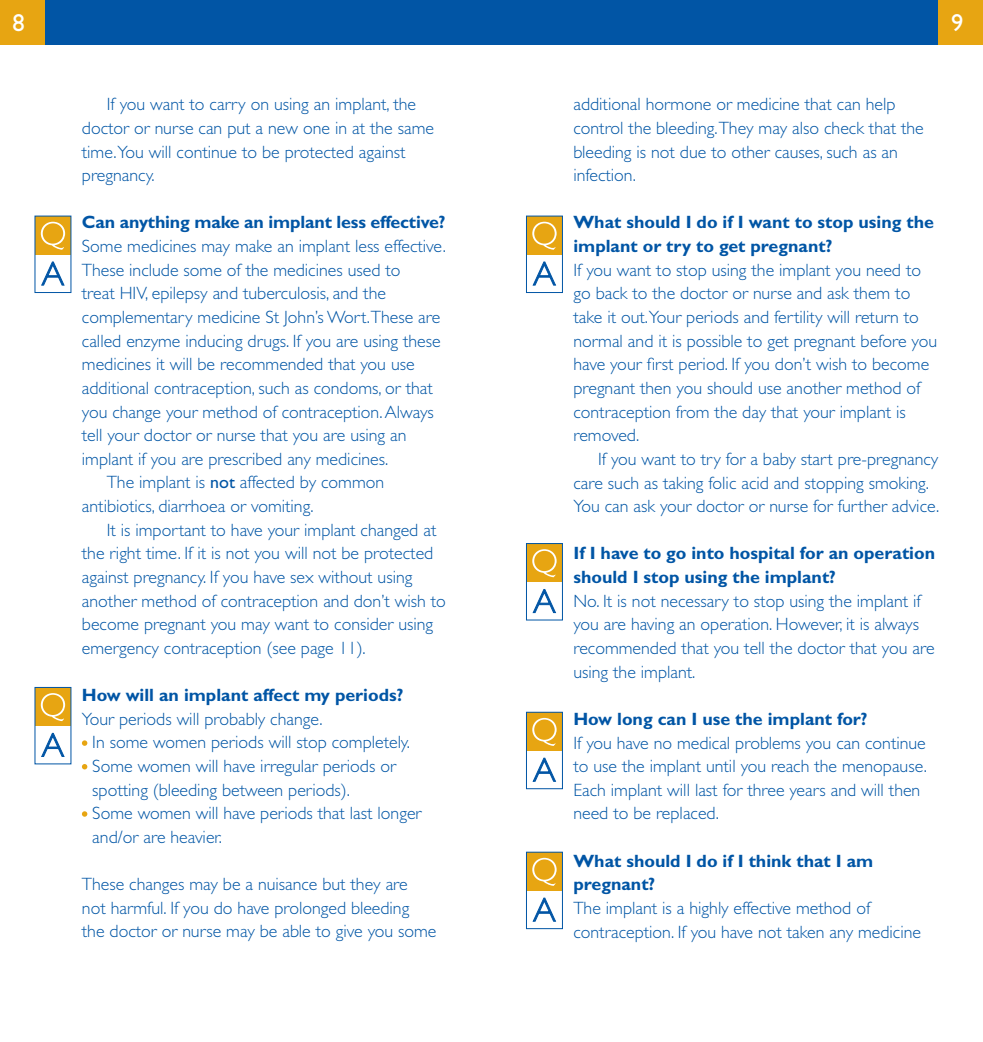
<style>
.page{position:relative;width:983px;height:1042px;background:#fff}
.page>*{position:absolute;margin:0;border:0;box-sizing:border-box;transform-origin:0 0}
.t1{font:24.5px "Gill Sans";color:#fff}
.t2{font:300 17.85px/23.6px "Gill Sans";color:#0155a5}
.t3{font:700 17.85px/23.6px "Gill Sans";color:#0155a5}
.s1{font-weight:400}
</style>
<div class="page">
<div style="left:0;top:0;width:491px;height:45px;background:#0155a5"></div>
<div style="left:0;top:0;width:45px;height:45px;background:#e7a512"></div>
<div style="left:491px;top:0;width:491px;height:45px;background:#0155a5"></div>
<div style="left:938px;top:0;width:44px;height:45px;background:#e7a512"></div>
<svg style="left:82px;top:740px;width:5px;height:6px"></svg>
<svg style="left:82px;top:764px;width:5px;height:5px"></svg>
<svg style="left:82px;top:811px;width:5px;height:6px"></svg>
<div style="left:526px;top:216px;width:36px;height:38px;background:#e7a512"></div>
<svg style="left:532px;top:222px;width:24px;height:28px"></svg>
<svg style="left:532px;top:261px;width:24px;height:25px"></svg>
<div style="left:526px;top:216px;width:36px;height:77px;border:1px solid #0155a5"></div>
<div style="left:526px;top:543px;width:36px;height:39px;background:#e7a512"></div>
<svg style="left:532px;top:549px;width:24px;height:28px"></svg>
<svg style="left:532px;top:589px;width:24px;height:24px"></svg>
<div style="left:526px;top:543px;width:36px;height:77px;border:1px solid #0155a5"></div>
<div style="left:526px;top:712px;width:36px;height:38px;background:#e7a512"></div>
<svg style="left:532px;top:718px;width:24px;height:28px"></svg>
<svg style="left:532px;top:758px;width:24px;height:24px"></svg>
<div style="left:526px;top:712px;width:36px;height:77px;border:1px solid #0155a5"></div>
<div style="left:526px;top:852px;width:36px;height:38px;background:#e7a512"></div>
<svg style="left:532px;top:858px;width:24px;height:28px"></svg>
<svg style="left:532px;top:897px;width:24px;height:25px"></svg>
<div style="left:526px;top:852px;width:36px;height:77px;border:1px solid #0155a5"></div>
<div style="left:35px;top:216px;width:36px;height:38px;background:#e7a512"></div>
<svg style="left:41px;top:222px;width:24px;height:28px"></svg>
<svg style="left:41px;top:261px;width:24px;height:25px"></svg>
<div style="left:35px;top:687px;width:36px;height:38px;background:#e7a512"></div>
<svg style="left:41px;top:693px;width:24px;height:28px"></svg>
<svg style="left:41px;top:733px;width:24px;height:24px"></svg>
<h1 class="t1" style="left:12px;top:8px;width:14px">8</h1>
<h1 class="t1" style="left:950px;top:8px;width:14px">9</h1>
<p class="t2" style="left:82px;top:93px;width:353px;text-indent:25px">If you want to carry on using an implant, the doctor or nurse can put a new one in at the same time.You will continue to be protected against pregnancy.</p>
<p class="t3" style="left:82px;top:211px;width:365px">Can anything make an implant less effective?</p>
<p class="t2" style="left:82px;top:234px;width:365px">Some medicines may make an implant less effective.</p>
<p class="t2" style="left:82px;top:258px;width:320px">These include some of the medicines used to</p>
<p class="t2" style="left:82px;top:282px;width:305px">treat HIV, epilepsy and tuberculosis, and the</p>
<p class="t2" style="left:82px;top:305px;width:360px">complementary medicine St John’s Wort.These are</p>
<p class="t2" style="left:82px;top:329px;width:360px">called enzyme inducing drugs. If you are using these</p>
<p class="t2" style="left:82px;top:353px;width:334px">medicines it will be recommended that you use</p>
<p class="t2" style="left:82px;top:376px;width:352px">additional contraception, such as condoms, or that</p>
<p class="t2" style="left:82px;top:400px;width:353px">you change your method of contraception. Always</p>
<p class="t2" style="left:82px;top:424px;width:326px">tell your doctor or nurse that you are using an</p>
<p class="t2" style="left:82px;top:447px;width:308px">implant if you are prescribed any medicines.</p>
<p class="t2" style="left:107px;top:471px;width:279px">The implant is <span class="s1">not</span> affected by common</p>
<p class="t2" style="left:82px;top:494px;width:233px">antibiotics, diarrhoea or vomiting.</p>
<p class="t2" style="left:107px;top:518px;width:331px">It is important to have your implant changed at</p>
<p class="t2" style="left:82px;top:542px;width:353px">the right time. If it is not you will not be protected</p>
<p class="t2" style="left:82px;top:565px;width:332px">against pregnancy. If you have sex without using</p>
<p class="t2" style="left:82px;top:589px;width:365px">another method of contraception and don’t wish to</p>
<p class="t2" style="left:82px;top:613px;width:353px">become pregnant you may want to consider using</p>
<p class="t2" style="left:82px;top:636px;width:285px">emergency contraception (see page 11).</p>
<p class="t3" style="left:82px;top:683px;width:323px">How will an implant affect my periods?</p>
<p class="t2" style="left:92px;top:707px;width:330px;text-indent:-10px">Your periods will probably change.<br>In some women periods will stop completely.<br>Some women will have irregular periods or spotting (bleeding between periods).<br>Some women will have periods that last longer and/or are heavier.</p>
<p class="t2" style="left:82px;top:872px;width:356px">These changes may be a nuisance but they are<br>not harmful. If you do have prolonged bleeding<br>the doctor or nurse may be able to give you some</p>
<p class="t2" style="left:573px;top:93px;width:352px">additional hormone or medicine that can help control the bleeding.They may also check that the bleeding is not due to other causes, such as an infection.</p>
<p class="t3" style="left:573px;top:211px;width:362px">What should I do if I want to stop using the implant or try to get pregnant?</p>
<p class="t2" style="left:573px;top:258px;width:365px">If you want to stop using the implant you need to go back to the doctor or nurse and ask them to take it out.Your periods and fertility will return to normal and it is possible to get pregnant before you have your first period. If you don’t wish to become pregnant then you should use another method of contraception from the day that your implant is removed.</p>
<p class="t2" style="left:573px;top:447px;width:367px;text-indent:25px">If you want to try for a baby start pre-pregnancy care such as taking folic acid and stopping smoking.<br>You can ask your doctor or nurse for further advice.</p>
<p class="t3" style="left:573px;top:541px;width:363px">If I have to go into hospital for an operation should I stop using the implant?</p>
<p class="t2" style="left:573px;top:589px;width:362px">No. It is not necessary to stop using the implant if you are having an operation. However, it is always recommended that you tell the doctor that you are using the implant.</p>
<p class="t3" style="left:573px;top:707px;width:296px">How long can I use the implant for?</p>
<p class="t2" style="left:573px;top:731px;width:355px">If you have no medical problems you can continue to use the implant until you reach the menopause.<br>Each implant will last for three years and will then need to be replaced.</p>
<p class="t3" style="left:573px;top:849px;width:301px">What should I do if I think that I am pregnant?</p>
<p class="t2" style="left:573px;top:896px;width:349px">The implant is a highly effective method of contraception. If you have not taken any medicine</p>
</div>
